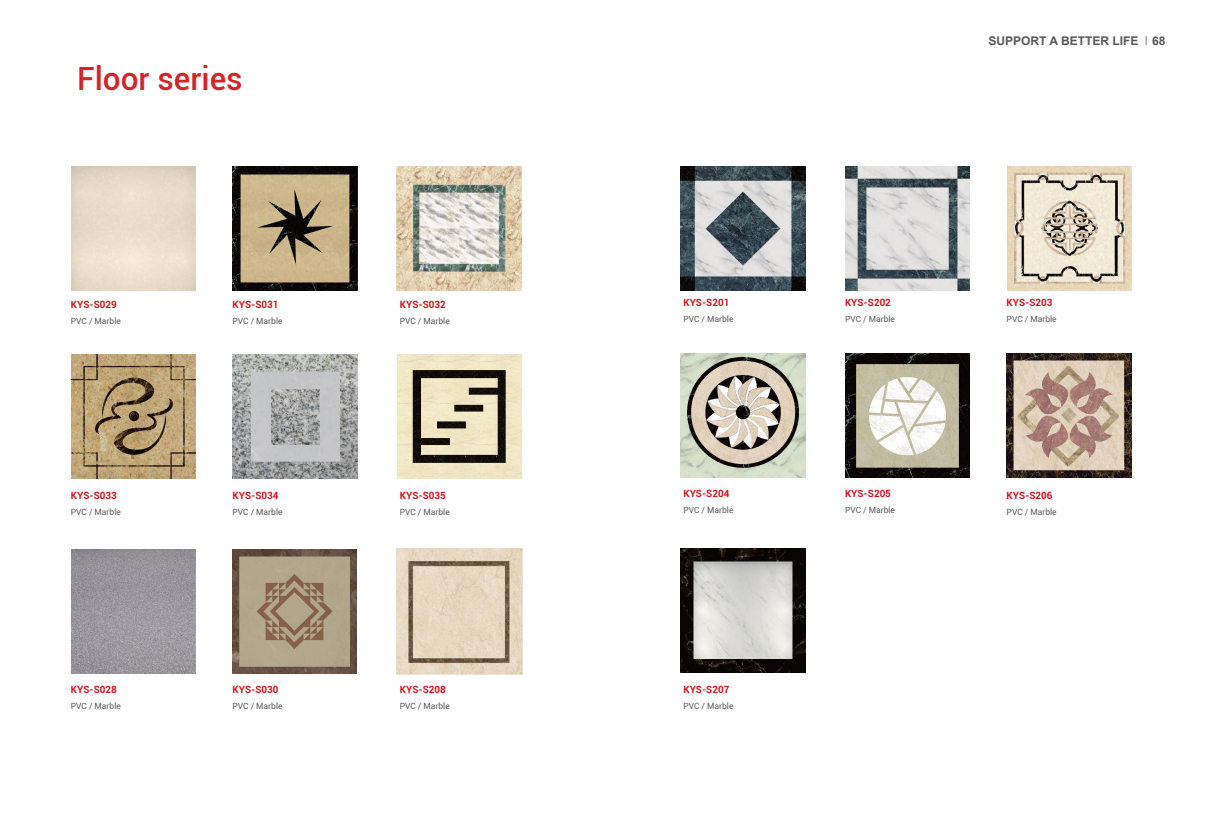
<style>
.page{position:relative;width:1208px;height:825px;background:#fff}
.page>*{position:absolute;margin:0;border:0;box-sizing:border-box;transform-origin:0 0}
.t1{font:500 32px "Roboto";color:#d32529}
.t2{font:700 12px "Arial";color:#595859}
.t3{font:700 10px "Roboto";color:#cd151d}
.t4{font:8.5px "Roboto";color:#58595b}
</style>
<div class="page">
<img style="left:233px;top:549px;width:124px;height:124px">
<img style="left:233px;top:166px;width:124px;height:124px">
<img style="left:397px;top:166px;width:125px;height:125px">
<img style="left:71px;top:354px;width:124px;height:124px">
<img style="left:233px;top:354px;width:124px;height:124px">
<img style="left:397px;top:354px;width:125px;height:124px">
<img style="left:680px;top:166px;width:125px;height:124px">
<img style="left:845px;top:166px;width:124px;height:124px">
<img style="left:1007px;top:166px;width:124px;height:124px">
<img style="left:680px;top:353px;width:125px;height:124px">
<img style="left:845px;top:353px;width:124px;height:125px">
<img style="left:1007px;top:353px;width:124px;height:125px">
<img style="left:680px;top:548px;width:125px;height:124px">
<img style="left:396px;top:548px;width:126px;height:126px">
<img style="left:71px;top:549px;width:124px;height:124px">
<h2 class="t2" style="left:988px;top:32px;width:178px">SUPPORT A BETTER LIFE 68</h2>
<h1 class="t1" style="left:77px;top:56px;width:167px">Floor series</h1>
<p class="t3" style="left:71px;top:297px;width:47px">KYS-S029</p>
<p class="t4" style="left:71px;top:315px;width:52px">PVC / Мarble</p>
<p class="t3" style="left:232px;top:297px;width:47px">KYS-S031</p>
<p class="t4" style="left:232px;top:315px;width:52px">PVC / Мarble</p>
<p class="t3" style="left:400px;top:297px;width:47px">KYS-S032</p>
<p class="t4" style="left:400px;top:315px;width:52px">PVC / Мarble</p>
<p class="t3" style="left:683px;top:296px;width:47px">KYS-S201</p>
<p class="t4" style="left:683px;top:313px;width:52px">PVC / Мarble</p>
<p class="t3" style="left:845px;top:296px;width:47px">KYS-S202</p>
<p class="t4" style="left:845px;top:313px;width:52px">PVC / Мarble</p>
<p class="t3" style="left:1006px;top:296px;width:47px">KYS-S203</p>
<p class="t4" style="left:1006px;top:313px;width:52px">PVC / Мarble</p>
<p class="t3" style="left:71px;top:488px;width:47px">KYS-S033</p>
<p class="t4" style="left:71px;top:505px;width:52px">PVC / Мarble</p>
<p class="t3" style="left:232px;top:488px;width:47px">KYS-S034</p>
<p class="t4" style="left:232px;top:505px;width:52px">PVC / Мarble</p>
<p class="t3" style="left:400px;top:488px;width:47px">KYS-S035</p>
<p class="t4" style="left:400px;top:505px;width:52px">PVC / Мarble</p>
<p class="t3" style="left:683px;top:487px;width:47px">KYS-S204</p>
<p class="t4" style="left:683px;top:504px;width:52px">PVC / Мarble</p>
<p class="t3" style="left:845px;top:487px;width:47px">KYS-S205</p>
<p class="t4" style="left:845px;top:504px;width:52px">PVC / Мarble</p>
<p class="t3" style="left:1006px;top:488px;width:47px">KYS-S206</p>
<p class="t4" style="left:1006px;top:506px;width:52px">PVC / Мarble</p>
<p class="t3" style="left:71px;top:683px;width:47px">KYS-S028</p>
<p class="t4" style="left:71px;top:700px;width:52px">PVC / Мarble</p>
<p class="t3" style="left:232px;top:683px;width:47px">KYS-S030</p>
<p class="t4" style="left:232px;top:700px;width:52px">PVC / Мarble</p>
<p class="t3" style="left:400px;top:683px;width:47px">KYS-S208</p>
<p class="t4" style="left:400px;top:700px;width:52px">PVC / Мarble</p>
<p class="t3" style="left:683px;top:682px;width:47px">KYS-S207</p>
<p class="t4" style="left:683px;top:700px;width:52px">PVC / Мarble</p>
</div>
